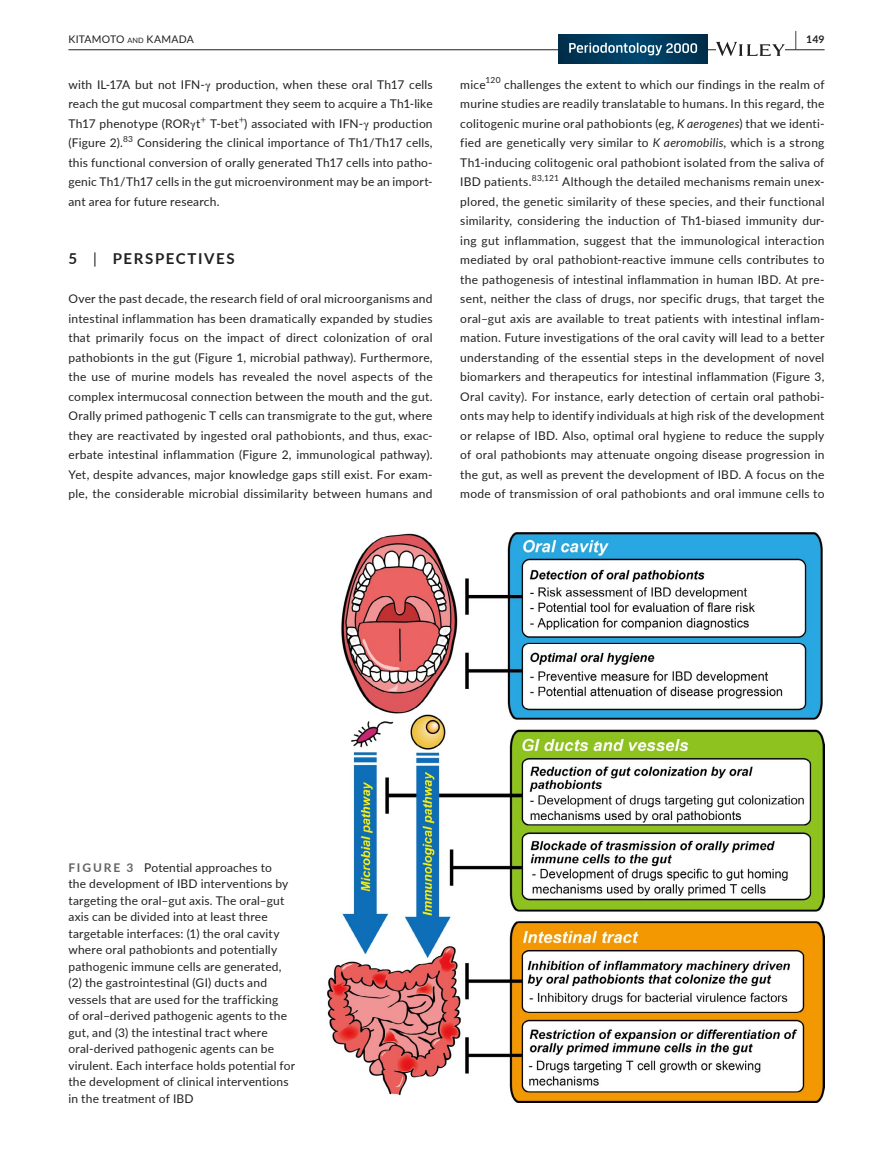
<style>
.page{position:relative;width:893px;height:1174px;background:#fff}
.page>*{position:absolute;margin:0;border:0;box-sizing:border-box;transform-origin:0 0}
.t1{font:700 15px "Lato";letter-spacing:.11em;color:#231f20}
.t2{font:12px/19.5px "Lato";letter-spacing:.015em;color:#231f20;text-align:justify}
.t3{font:10.5px "Lato";letter-spacing:.025em;color:#231f20}
.t4{font:700 10.5px "Lato";color:#231f20}
.t5{font:8.4px "Lato";letter-spacing:.025em;color:#231f20}
.t6{font:8.4px "STIX";color:#231f20}
.s1{font-size:7.35px}
.s2{font-size:19.5px}
.s3{font-family:"STIX"}
.s4{font-style:italic}
.s5{font-weight:400}
.s6{font-weight:700;color:#636366}
</style>
<div class="page">
<hr style="left:68px;top:49px;width:756px;height:1px;background:#231f20">
<svg style="left:559px;top:34px;width:149px;height:30px;background:#00395b"></svg>
<svg style="left:569px;top:43px;width:128px;height:12px;background:#547c94"></svg>
<svg style="left:716px;top:42px;width:69px;height:14px"></svg>
<img style="left:327px;top:532px;width:497px;height:571px">
<p class="t3" style="left:68px;top:31px;width:127px">KITAMOTO <span class="s1">and</span> KAMADA</p>
<p class="t4" style="left:795px;top:31px;width:31px"><span class="s2">|</span> 149</p>
<p class="t2" style="left:68px;top:74px;width:366px">with IL-17A but not IFN-<span class="s3">γ</span> production, when these oral Th17 cells reach the gut mucosal compartment they seem to acquire a Th1-like Th17 phenotype (ROR<span class="s3">γ</span>t</p>
<p class="t2" style="left:460px;top:74px;width:27px">mice</p>
<p class="t5" style="left:485px;top:74px;width:17px">120</p>
<p class="t2" style="left:460px;top:74px;width:366px;text-indent:44px">challenges the extent to which our findings in the realm of murine studies are readily translatable to humans. In this regard, the colitogenic murine oral pathobionts (eg, <span class="s4">K aerogenes</span>) that we identi&shy;fied are genetically very similar to <span class="s4">K aeromobilis</span>, which is a strong Th1-inducing colitogenic oral pathobiont isolated from the saliva of IBD patients.</p>
<p class="t6" style="left:201px;top:114px;width:7px">+</p>
<p class="t2" style="left:210px;top:113px;width:30px">T-bet</p>
<p class="t6" style="left:239px;top:114px;width:7px">+</p>
<p class="t2" style="left:244px;top:113px;width:190px">) associated with IFN-<span class="s3">γ</span> production</p>
<p class="t2" style="left:68px;top:132px;width:56px">(Figure 2).</p>
<p class="t5" style="left:123px;top:133px;width:11px">83</p>
<p class="t2" style="left:68px;top:132px;width:366px;text-indent:69px">Considering the clinical importance of Th1/Th17 cells, this functional conversion of orally generated Th17 cells into patho&shy;genic Th1/Th17 cells in the gut microenvironment may be an import&shy;ant area for future research.</p>
<p class="t5" style="left:532px;top:172px;width:29px">83,121</p>
<p class="t2" style="left:460px;top:171px;width:366px;text-indent:102px">Although the detailed mechanisms remain unex&shy;plored, the genetic similarity of these species, and their functional similarity, considering the induction of Th1-biased immunity dur&shy;ing gut inflammation, suggest that the immunological interaction mediated by oral pathobiont-reactive immune cells contributes to the pathogenesis of intestinal inflammation in human IBD. At pre&shy;sent, neither the class of drugs, nor specific drugs, that target the oral–gut axis are available to treat patients with intestinal inflam&shy;mation. Future investigations of the oral cavity will lead to a better understanding of the essential steps in the development of novel biomarkers and therapeutics for intestinal inflammation (Figure 3, Oral cavity). For instance, early detection of certain oral pathobi&shy;onts may help to identify individuals at high risk of the development or relapse of IBD. Also, optimal oral hygiene to reduce the supply of oral pathobionts may attenuate ongoing disease progression in the gut, as well as prevent the development of IBD. A focus on the mode of transmission of oral pathobionts and oral immune cells to</p>
<p class="t1" style="left:68px;top:248px;width:168px">5 <span class="s5">|</span> PERSPECTIVES</p>
<p class="t2" style="left:68px;top:288px;width:366px">Over the past decade, the research field of oral microorganisms and intestinal inflammation has been dramatically expanded by studies that primarily focus on the impact of direct colonization of oral pathobionts in the gut (Figure 1, microbial pathway). Furthermore, the use of murine models has revealed the novel aspects of the complex intermucosal connection between the mouth and the gut.<br>Orally primed pathogenic T cells can transmigrate to the gut, where they are reactivated by ingested oral pathobionts, and thus, exac&shy;erbate intestinal inflammation (Figure 2, immunological pathway).<br>Yet, despite advances, major knowledge gaps still exist. For exam&shy;ple, the considerable microbial dissimilarity between humans and</p>
<p class="t2" style="left:68px;top:858px;width:228px;line-height:16.5px;text-align:left"><span class="s6">FIGURE 3</span> Potential approaches to<br>the development of IBD interventions by targeting the oral–gut axis. The oral–gut axis can be divided into at least three targetable interfaces: (1) the oral cavity where oral pathobionts and potentially pathogenic immune cells are generated, (2) the gastrointestinal (GI) ducts and vessels that are used for the trafficking<br>of oral–derived pathogenic agents to the gut, and (3) the intestinal tract where oral-derived pathogenic agents can be virulent. Each interface holds potential for the development of clinical interventions in the treatment of IBD</p>
</div>
